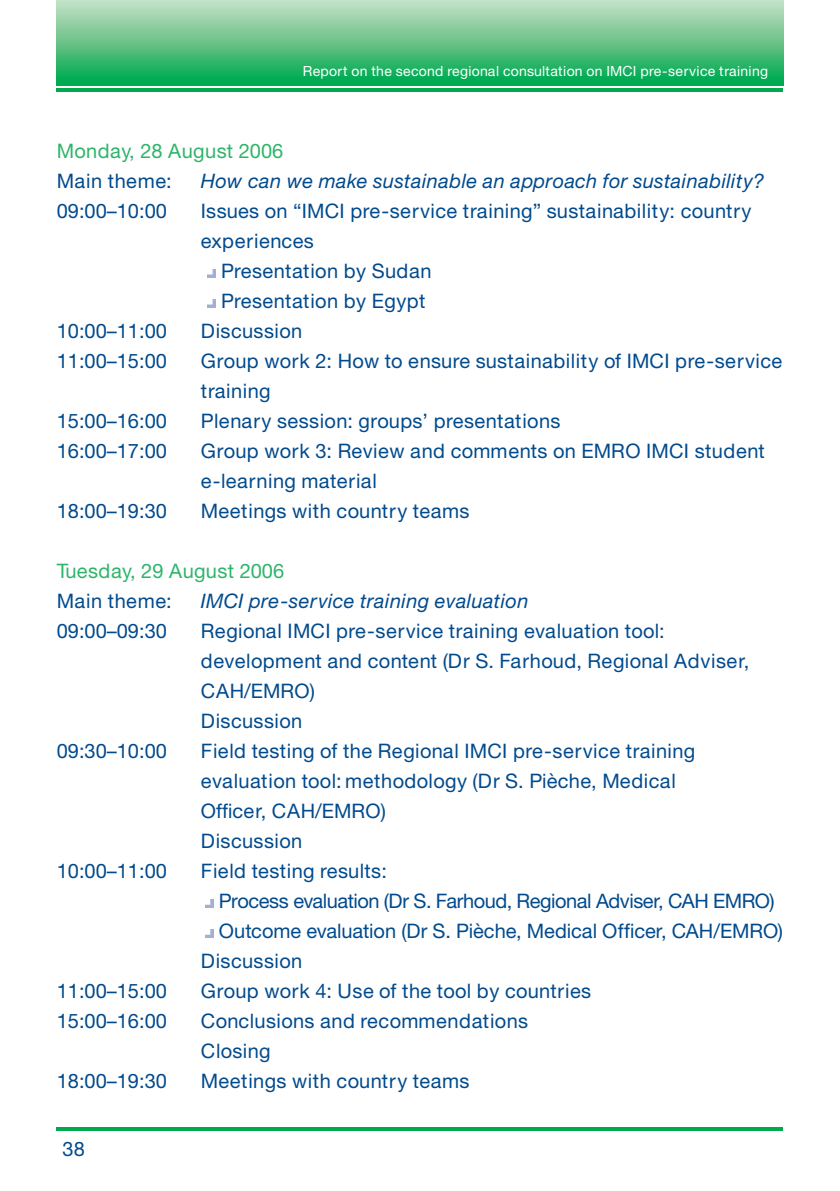
<style>
.page{position:relative;width:840px;height:1191px;background:#fff}
.page>*{position:absolute;margin:0;border:0;box-sizing:border-box;transform-origin:0 0}
.t1{font:20px/30px "Helvetica Neue";letter-spacing:.02em;color:#004a8d}
.t2{font:italic 20px "Helvetica Neue";letter-spacing:.02em;color:#004a8d}
.t3{font:20px "Helvetica Neue";letter-spacing:-.025em;color:#004a8d}
.t4{font:20px "Helvetica Neue";letter-spacing:-.005em;color:#004a8d}
.t5{font:20px "Helvetica Neue";letter-spacing:.015em;color:#2db569}
.t6{font:14px "Helvetica Neue";letter-spacing:.02em;color:#fff}
</style>
<div class="page">
<hr style="left:57px;top:88px;width:725px;height:4px;background:#00a94e">
<div style="left:57px;top:0;width:725px;height:85px;background:linear-gradient(to bottom,#cde0c7,#00a74a)"></div>
<hr style="left:57px;top:1127px;width:725px;height:4px;background:#00a94e">
<svg style="left:207px;top:269px;width:8px;height:9px"></svg>
<div style="left:201px;top:263px;width:11px;height:11px;background:#fff"></div>
<svg style="left:207px;top:299px;width:8px;height:9px"></svg>
<div style="left:201px;top:293px;width:11px;height:11px;background:#fff"></div>
<svg style="left:205px;top:899px;width:8px;height:9px"></svg>
<div style="left:199px;top:893px;width:11px;height:11px;background:#fff"></div>
<svg style="left:205px;top:929px;width:8px;height:9px"></svg>
<div style="left:199px;top:923px;width:11px;height:11px;background:#fff"></div>
<p class="t6" style="left:303px;top:63px;width:466px">Report on the second regional consultation on IMCI pre-service training</p>
<p class="t5" style="left:57px;top:138px;width:228px">Monday, 28 August 2006</p>
<p class="t1" style="left:57px;top:165px;width:116px">Main theme:</p>
<p class="t2" style="left:201px;top:168px;width:564px">How can we make sustainable an approach for sustainability?</p>
<p class="t1" style="left:57px;top:195px;width:112px">09:00–10:00</p>
<p class="t1" style="left:201px;top:195px;width:552px">Issues on “IMCI pre-service training” sustainability: country</p>
<p class="t1" style="left:201px;top:225px;width:114px">experiences</p>
<p class="t1" style="left:221px;top:255px;width:212px">Presentation by Sudan</p>
<p class="t1" style="left:221px;top:285px;width:205px">Presentation by Egypt</p>
<p class="t1" style="left:57px;top:315px;width:112px">10:00–11:00</p>
<p class="t1" style="left:201px;top:315px;width:103px">Discussion</p>
<p class="t1" style="left:57px;top:345px;width:112px">11:00–15:00</p>
<p class="t1" style="left:201px;top:345px;width:582px">Group work 2: How to ensure sustainability of IMCI pre-service training</p>
<p class="t1" style="left:57px;top:405px;width:112px">15:00–16:00</p>
<p class="t1" style="left:201px;top:405px;width:361px">Plenary session: groups’ presentations</p>
<p class="t1" style="left:57px;top:435px;width:112px">16:00–17:00</p>
<p class="t1" style="left:201px;top:435px;width:565px">Group work 3: Review and comments on EMRO IMCI student e-learning material</p>
<p class="t1" style="left:57px;top:495px;width:112px">18:00–19:30</p>
<p class="t1" style="left:201px;top:495px;width:270px">Meetings with country teams</p>
<p class="t5" style="left:57px;top:558px;width:229px">Tuesday, 29 August 2006</p>
<p class="t1" style="left:57px;top:585px;width:116px">Main theme:</p>
<p class="t2" style="left:201px;top:588px;width:329px">IMCI pre-service training evaluation</p>
<p class="t1" style="left:57px;top:615px;width:112px">09:00–09:30</p>
<p class="t1" style="left:201px;top:615px;width:549px">Regional IMCI pre-service training evaluation tool: development and content (Dr S. Farhoud, Regional Adviser, CAH/EMRO)<br>Discussion</p>
<p class="t1" style="left:57px;top:735px;width:112px">09:30–10:00</p>
<p class="t1" style="left:201px;top:735px;width:495px">Field testing of the Regional IMCI pre-service training evaluation tool: methodology (Dr S. Pièche, Medical Officer, CAH/EMRO)<br>Discussion</p>
<p class="t1" style="left:57px;top:855px;width:112px">10:00–11:00</p>
<p class="t1" style="left:201px;top:855px;width:187px">Field testing results:</p>
<p class="t3" style="left:219px;top:888px;width:556px">Process evaluation (Dr S. Farhoud, Regional Adviser, CAH EMRO)</p>
<p class="t4" style="left:219px;top:918px;width:565px">Outcome evaluation (Dr S. Pièche, Medical Officer, CAH/EMRO)</p>
<p class="t1" style="left:201px;top:945px;width:103px">Discussion</p>
<p class="t1" style="left:57px;top:975px;width:112px">11:00–15:00</p>
<p class="t1" style="left:201px;top:975px;width:391px">Group work 4: Use of the tool by countries</p>
<p class="t1" style="left:57px;top:1005px;width:112px">15:00–16:00</p>
<p class="t1" style="left:201px;top:1005px;width:328px">Conclusions and recommendations<br>Closing</p>
<p class="t1" style="left:57px;top:1065px;width:112px">18:00–19:30</p>
<p class="t1" style="left:201px;top:1065px;width:270px">Meetings with country teams</p>
<p class="t1" style="left:63px;top:1134px;width:24px">38</p>
</div>
